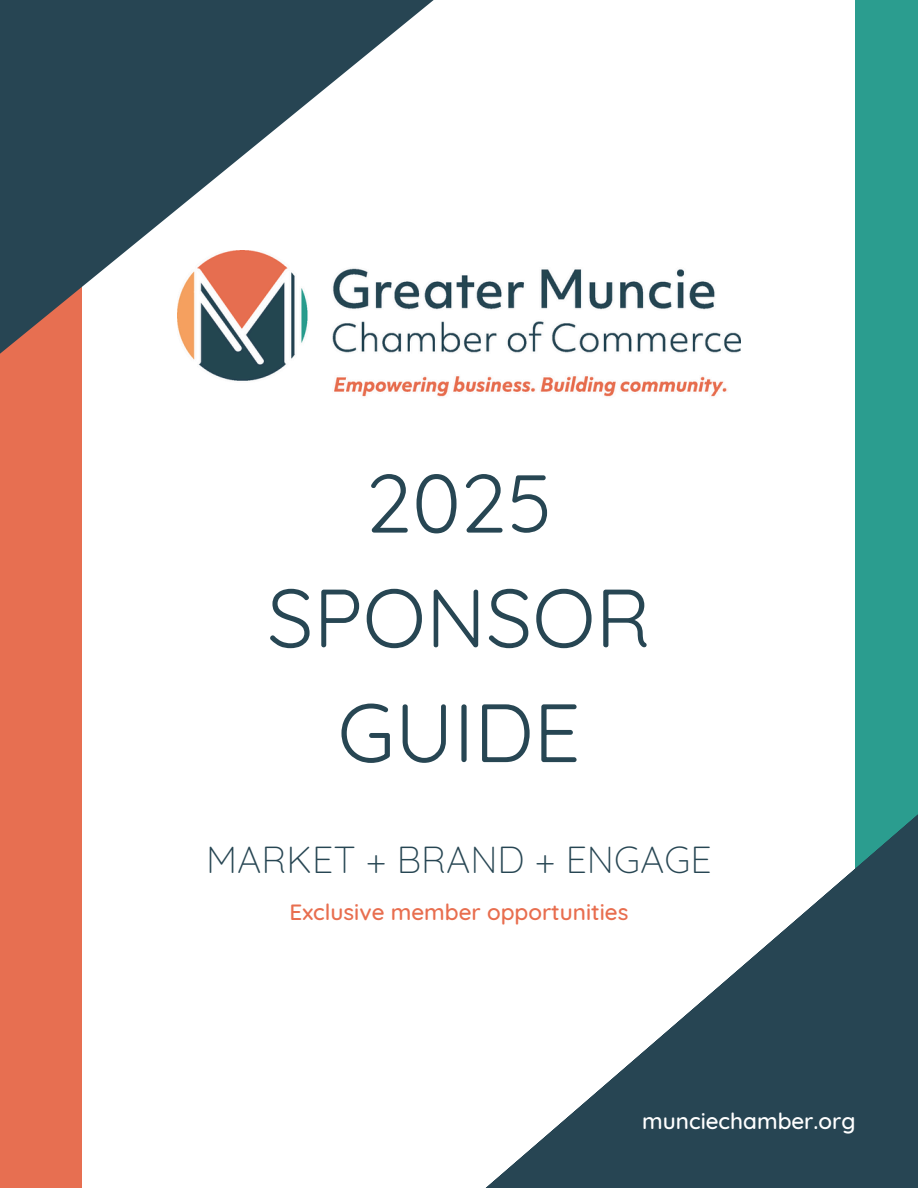
<style>
.page{position:relative;width:918px;height:1188px;background:#fff}
.page>*{position:absolute;margin:0;border:0;box-sizing:border-box;transform-origin:0 0}
.t1{font:82.5px/114.8px "Quicksand";color:#274653;text-align:center}
.t2{font:300 37.5px "Quicksand";color:#274653}
.t3{font:500 22.5px "Quicksand";color:#e86e4f}
.t4{font:500 22.5px "Quicksand";color:#fff}
</style>
<div class="page">
<img style="left:334px;top:269px;width:406px;height:128px">
<div style="left:0;top:230px;width:81px;height:958px;background:#e76f51"></div>
<svg style="left:0;top:0;width:525px;height:389px"></svg>
<div style="left:856px;top:0;width:62px;height:883px;background:#2b9d8f"></div>
<svg style="left:485px;top:497px;width:433px;height:691px"></svg>
<h1 class="t1" style="left:267px;top:444px;width:385px">2025<br>SPONSOR<br>GUIDE</h1>
<p class="t2" style="left:206px;top:836px;width:507px">MARKET + BRAND + ENGAGE</p>
<h2 class="t3" style="left:290px;top:898px;width:340px">Exclusive member opportunities</h2>
<p class="t4" style="left:642px;top:1107px;width:215px">munciechamber.org</p>
</div>
